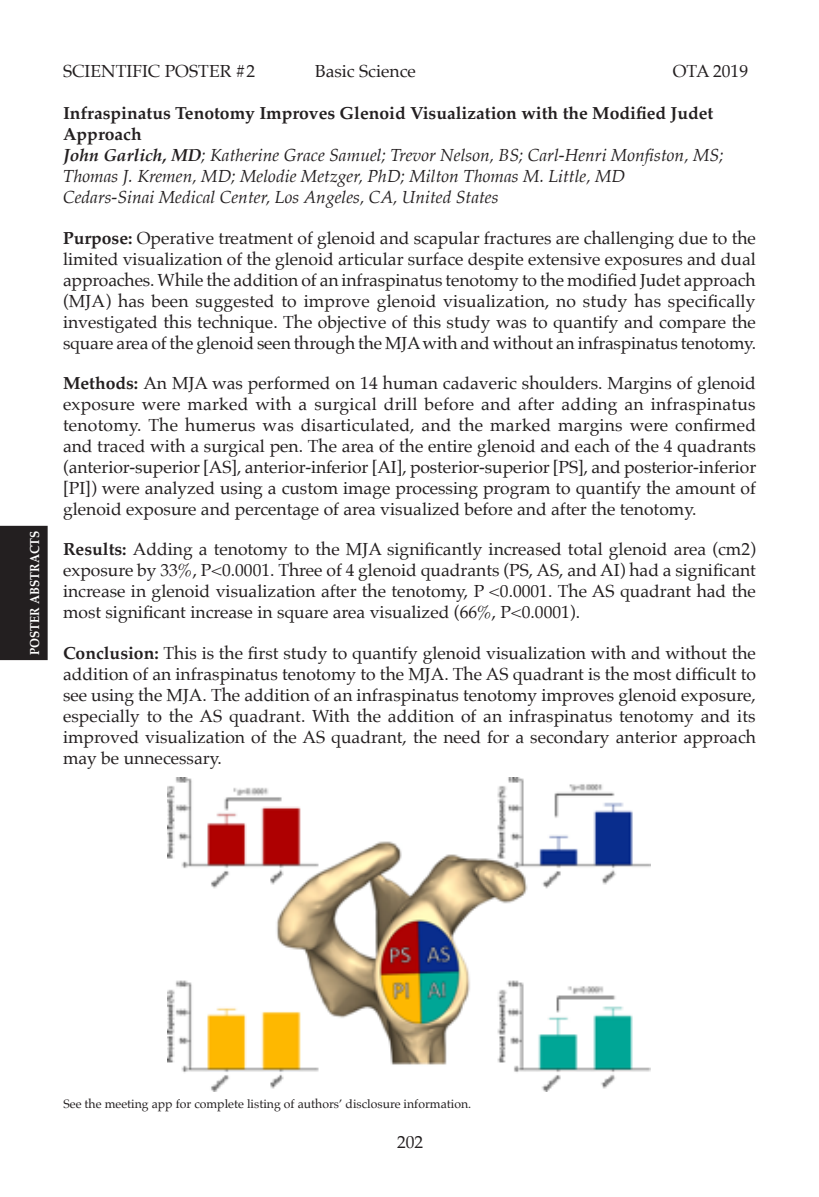
<style>
.page{position:relative;width:819px;height:1197px;background:#fff}
.page>*{position:absolute;margin:0;border:0;box-sizing:border-box;transform-origin:0 0}
.Body_Text{font:17.5px/21px "Palatino";color:#231f20;text-align:justify}
.Body_Text-2{font:italic 17.5px/21px "Palatino";color:#231f20}
.Heading_1{font:700 17.5px/21px "Palatino";color:#231f20}
.t1{font:700 13.12px "Palatino";color:#fff;scale:.9 1}
.t2{font:12.25px "Palatino";color:#231f20}
.s1{font-weight:700}
</style>
<div class="page">
<div style="left:0;top:526px;width:48px;height:134px;background:#231f20"></div>
<img style="left:167px;top:778px;width:484px;height:314px">
<p class="t1" style="left:24px;top:655px;width:140px;rotate:-90deg">POSTER ABSTRACTS</p>
<p class="Body_Text" style="left:63px;top:60px;width:194px">SCIENTIFIC POSTER #2</p>
<p class="Body_Text" style="left:315px;top:60px;width:102px">Basic Science</p>
<p class="Body_Text" style="left:673px;top:60px;width:77px">OTA 2019</p>
<p class="Heading_1" style="left:63px;top:102px;width:652px">Infraspinatus Tenotomy Improves Glenoid Visualization with the Modified Judet<br>Approach</p>
<p class="Body_Text-2" style="left:63px;top:144px;width:662px"><span class="s1">John Garlich, MD</span>; Katherine Grace Samuel; Trevor Nelson, BS; Carl-Henri Monfiston, MS;<br>Thomas J. Kremen, MD; Melodie Metzger, PhD; Milton Thomas M. Little, MD</p>
<p class="Body_Text-2" style="left:63px;top:186px;width:437px">Cedars-Sinai Medical Center, Los Angeles, CA, United States</p>
<p class="Body_Text" style="left:63px;top:227px;width:695px"><span class="s1">Purpose:</span> Operative treatment of glenoid and scapular fractures are challenging due to the limited visualization of the glenoid articular surface despite extensive exposures and dual approaches. While the addition of an infraspinatus tenotomy to the modified Judet approach (MJA) has been suggested to improve glenoid visualization, no study has specifically investigated this technique. The objective of this study was to quantify and compare the square area of the glenoid seen through the MJA with and without an infraspinatus tenotomy.</p>
<p class="Body_Text" style="left:63px;top:372px;width:695px"><span class="s1">Methods:</span> An MJA was performed on 14 human cadaveric shoulders. Margins of glenoid exposure were marked with a surgical drill before and after adding an infraspinatus tenotomy. The humerus was disarticulated, and the marked margins were confirmed and traced with a surgical pen. The area of the entire glenoid and each of the 4 quadrants (anterior-superior [AS], anterior-inferior [AI], posterior-superior [PS], and posterior-inferior [PI]) were analyzed using a custom image processing program to quantify the amount of glenoid exposure and percentage of area visualized before and after the tenotomy.</p>
<p class="Body_Text" style="left:63px;top:539px;width:695px"><span class="s1">Results:</span> Adding a tenotomy to the MJA significantly increased total glenoid area (cm2) exposure by 33%, P&lt;0.0001. Three of 4 glenoid quadrants (PS, AS, and AI) had a significant increase in glenoid visualization after the tenotomy, P &lt;0.0001. The AS quadrant had the most significant increase in square area visualized (66%, P&lt;0.0001).</p>
<p class="Body_Text" style="left:63px;top:642px;width:695px"><span class="s1">Conclusion:</span> This is the first study to quantify glenoid visualization with and without the addition of an infraspinatus tenotomy to the MJA. The AS quadrant is the most difficult to see using the MJA. The addition of an infraspinatus tenotomy improves glenoid exposure, especially to the AS quadrant. With the addition of an infraspinatus tenotomy and its improved visualization of the AS quadrant, the need for a secondary anterior approach may be unnecessary.</p>
<p class="t2" style="left:63px;top:1094px;width:409px">See the meeting app for complete listing of authors’ disclosure information.</p>
<p class="Body_Text" style="left:397px;top:1132px;width:28px">202</p>
</div>
